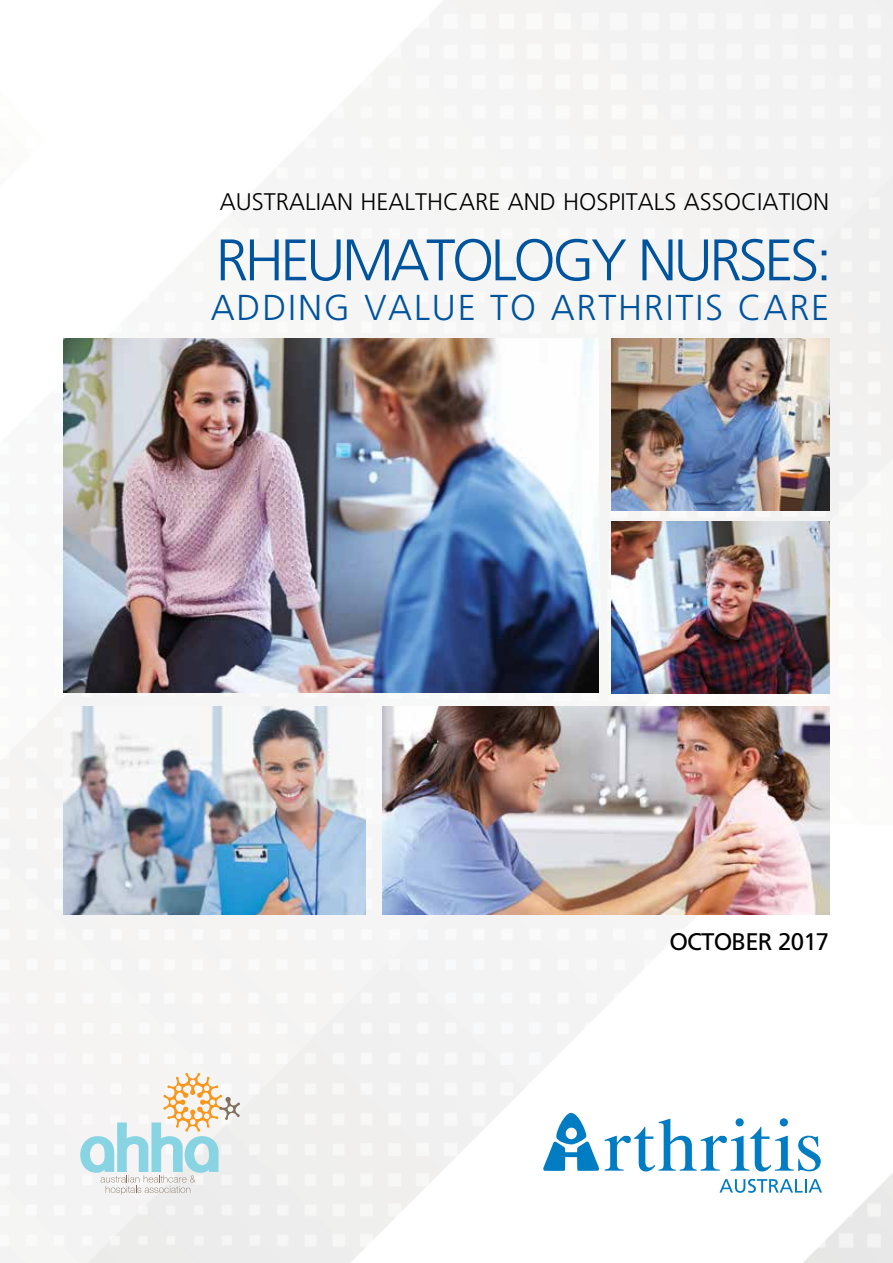
<style>
.page{position:relative;width:893px;height:1263px;background:#fff}
.page>*{position:absolute;margin:0;border:0;box-sizing:border-box;transform-origin:0 0}
.t1{font:300 58.5px "Frutiger";letter-spacing:-.06em;color:#00549e}
.t2{font:300 36px "Frutiger";letter-spacing:.05em;color:#00549e}
.t3{font:300 24px "Frutiger";color:#000}
.t4{font:24px "Frutiger";letter-spacing:-.035em;color:#000}
</style>
<div class="page">
<img style="left:0;top:0;width:893px;height:1263px">
<svg style="left:543px;top:1113px;width:278px;height:59px"></svg>
<svg style="left:719px;top:1179px;width:103px;height:14px"></svg>
<svg style="left:80px;top:1073px;width:160px;height:121px"></svg>
<img style="left:64px;top:338px;width:534px;height:354px">
<img style="left:383px;top:706px;width:446px;height:208px">
<img style="left:64px;top:706px;width:302px;height:208px">
<img style="left:612px;top:338px;width:217px;height:172px">
<img style="left:612px;top:521px;width:217px;height:172px">
<p class="t3" style="left:220px;top:188px;width:611px">AUSTRALIAN HEALTHCARE AND HOSPITALS ASSOCIATION</p>
<h1 class="t1" style="left:216px;top:227px;width:618px">RHEUMATOLOGY NURSES:</h1>
<h2 class="t2" style="left:211px;top:287px;width:620px">ADDING VALUE TO ARTHRITIS CARE</h2>
<p class="t4" style="left:669px;top:927px;width:161px">OCTOBER 2017</p>
</div>
